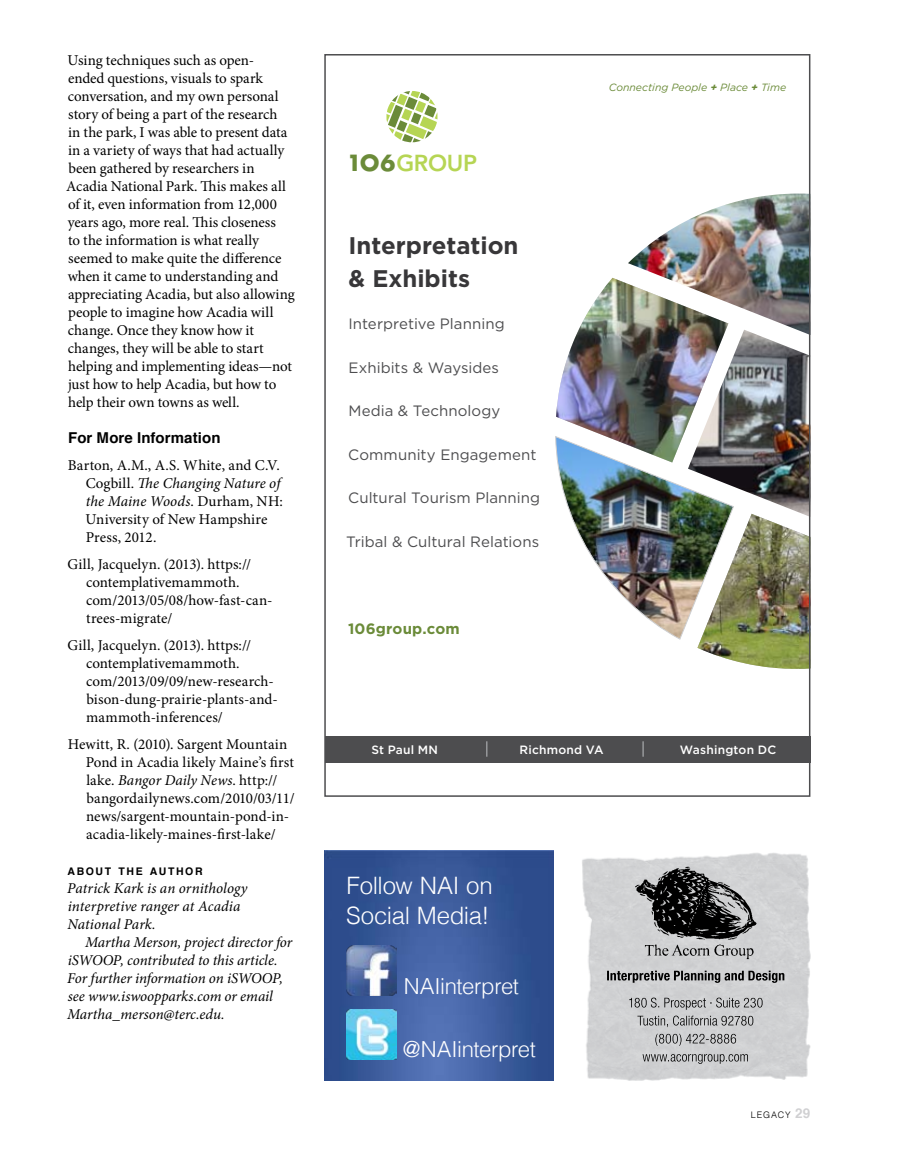
<style>
.page{position:relative;width:905px;height:1175px;background:#fff}
.page>*{position:absolute;margin:0;border:0;box-sizing:border-box;transform-origin:0 0}
.t1{font:300 24px/30px "Helvetica";letter-spacing:-.01em;color:#fff}
.t2{font:700 24px/33px "Gotham";color:#383739}
.t3{font:800 22.95px "Avenir LT Std";letter-spacing:-.015em;color:#b6d554}
.t4{font:300 22.05px "Helvetica";letter-spacing:-.02em;color:#fff}
.t5{font:15px/18px "Minion Pro";letter-spacing:-.005em;color:#000}
.t6{font:italic 15px/18px "Minion Pro";letter-spacing:-.005em;color:#000}
.t7{font:15px "Gotham";letter-spacing:.005em;color:#4d4d4f}
.t8{font:700 15px "Helvetica";color:#000}
.t9{font:700 15px "Gotham";letter-spacing:.01em;color:#6b8b39}
.t10{font:500 12px "Gotham";letter-spacing:.02em;color:#fff}
.t11{font:italic 10.5px "Gotham";color:#6b8b39}
.t12{font:700 10.5px "Helvetica";letter-spacing:.155em;color:#000}
.t13{font:300 9px "Helvetica";letter-spacing:.085em;color:#000}
.s1{font-style:italic}
.s2{font-family:"Futura LT";font-weight:700;font-size:21.75px;color:#6b8b39}
.s3{font-weight:700}
.s4{font-weight:700;font-size:13.5px;color:#d0d0d2}
</style>
<div class="page">
<img style="left:582px;top:853px;width:228px;height:227px">
<img style="left:633px;top:865px;width:125px;height:96px">
<svg style="left:642px;top:1054px;width:106px;height:9px"></svg>
<svg style="left:655px;top:1033px;width:81px;height:12px"></svg>
<svg style="left:637px;top:1015px;width:116px;height:12px"></svg>
<svg style="left:629px;top:997px;width:133px;height:12px;background:#a9aaac"></svg>
<svg style="left:607px;top:970px;width:177px;height:12px;background:#858586"></svg>
<img style="left:324px;top:850px;width:229px;height:230px">
<img style="left:346px;top:945px;width:50px;height:50px">
<img style="left:346px;top:1009px;width:50px;height:50px">
<div style="left:324px;top:736px;width:486px;height:26px;background:#4d4d4f"></div>
<svg style="left:386px;top:91px;width:52px;height:52px"></svg>
<img style="left:728px;top:335px;width:79px;height:179px">
<img style="left:555px;top:436px;width:179px;height:204px">
<img style="left:556px;top:278px;width:172px;height:184px">
<img style="left:697px;top:514px;width:110px;height:155px">
<img style="left:628px;top:193px;width:179px;height:142px">
<div style="left:324px;top:54px;width:486px;height:742px;border:2px solid #4d4d4f"></div>
<svg style="left:486px;top:741px;width:1px;height:15px"></svg>
<svg style="left:642px;top:741px;width:1px;height:15px"></svg>
<p class="t5" style="left:66px;top:51px;width:230px">Using techniques such as open-<br>ended questions, visuals to spark conversation, and my own personal story of being a part of the research<br>in the park, I was able to present data in a variety of ways that had actually been gathered by researchers in Acadia National Park. This makes all of it, even information from 12,000 years ago, more real. This closeness<br>to the information is what really seemed to make quite the difference when it came to understanding and appreciating Acadia, but also allowing people to imagine how Acadia will change. Once they know how it changes, they will be able to start helping and implementing ideas—not just how to help Acadia, but how to help their own towns as well.</p>
<p class="t8" style="left:68px;top:426px;width:154px">For More Information</p>
<p class="t5" style="left:86px;top:456px;width:199px;text-indent:-18px">Barton, A.M., A.S. White, and C.V.<br>Cogbill. <span class="s1">The Changing Nature of the Maine Woods</span>. Durham, NH:<br>University of New Hampshire<br>Press, 2012.</p>
<p class="t5" style="left:86px;top:555px;width:188px;text-indent:-18px">Gill, Jacquelyn. (2013). https:// contemplativemammoth. com/2013/05/08/how-fast-can&shy;trees-migrate/</p>
<p class="t5" style="left:86px;top:636px;width:193px;text-indent:-18px">Gill, Jacquelyn. (2013). https:// contemplativemammoth. com/2013/09/09/new-research&shy;bison-dung-prairie-plants-and&shy;mammoth-inferences/</p>
<p class="t5" style="left:86px;top:735px;width:210px;text-indent:-18px">Hewitt, R. (2010). Sargent Mountain Pond in Acadia likely Maine’s first lake. <span class="s1">Bangor Daily News</span>. http:// bangordailynews.com/2010/03/11/ news/sargent-mountain-pond-in&shy;acadia-likely-maines-first-lake/</p>
<p class="t12" style="left:68px;top:863px;width:136px">ABOUT THE AUTHOR</p>
<p class="t6" style="left:67px;top:879px;width:182px">Patrick Kark is an ornithology interpretive ranger at Acadia<br>National Park.</p>
<p class="t6" style="left:67px;top:933px;width:227px;text-indent:18px">Martha Merson, project director for iSWOOP, contributed to this article.<br>For further information on iSWOOP, see www.iswoopparks.com or email Martha_merson@terc.edu.</p>
<h2 class="t3" style="left:347px;top:150px;width:132px"><span class="s2">1O6</span>GROUP</h2>
<h1 class="t2" style="left:348px;top:229px;width:172px">Interpretation &amp; Exhibits</h1>
<p class="t7" style="left:348px;top:314px;width:158px">Interpretive Planning</p>
<p class="t7" style="left:348px;top:358px;width:152px">Exhibits &amp; Waysides</p>
<p class="t7" style="left:348px;top:401px;width:153px">Media &amp; Technology</p>
<p class="t7" style="left:348px;top:445px;width:190px">Community Engagement</p>
<p class="t7" style="left:348px;top:488px;width:193px">Cultural Tourism Planning</p>
<p class="t7" style="left:346px;top:532px;width:194px">Tribal &amp; Cultural Relations</p>
<p class="t9" style="left:348px;top:618px;width:113px">106group.com</p>
<p class="t11" style="left:608px;top:80px;width:179px">Connecting People <span class="s3">+</span> Place <span class="s3">+</span> Time</p>
<p class="t10" style="left:371px;top:741px;width:68px">St Paul MN</p>
<p class="t10" style="left:519px;top:741px;width:86px">Richmond VA</p>
<p class="t10" style="left:679px;top:741px;width:98px">Washington DC</p>
<h1 class="t1" style="left:346px;top:868px;width:148px">Follow NAI on<br>Social Media!</h1>
<h3 class="t4" style="left:404px;top:967px;width:117px">NAIinterpret</h3>
<h3 class="t4" style="left:403px;top:1030px;width:134px">@NAIinterpret</h3>
<p class="t13" style="left:751px;top:1106px;width:61px">Legacy <span class="s4">29</span></p>
</div>
